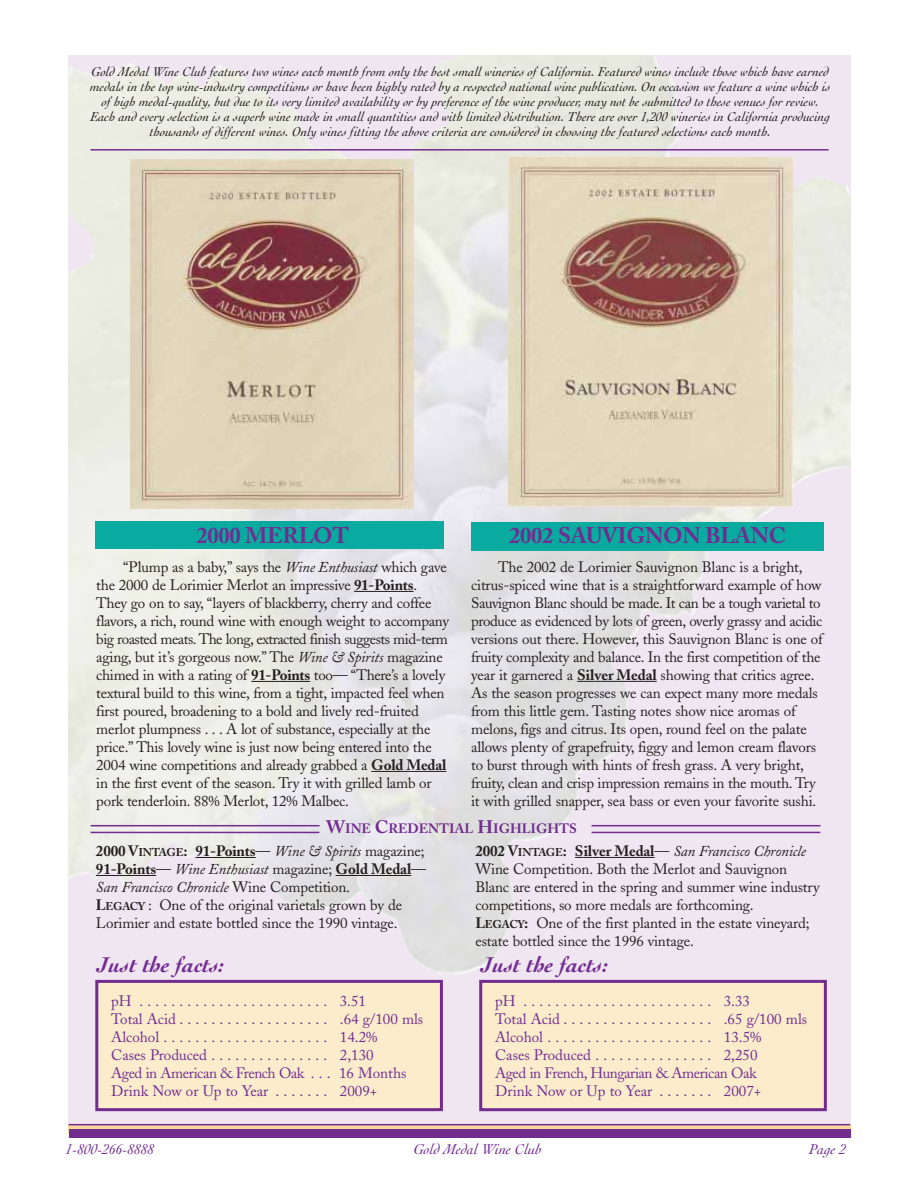
<style>
.page{position:relative;width:918px;height:1188px;background:#fff}
.page>*{position:absolute;margin:0;border:0;box-sizing:border-box;transform-origin:0 0}
.t1{font:700 22.5px "Adobe Caslon";letter-spacing:-.01em;color:#722c90}
.t2{font:italic 700 22.5px "Cochin";color:#722c90}
.t3{font:15px/18px "Adobe Caslon";letter-spacing:-.015em;color:#241f1f}
.t4{font:15px/18px "Adobe Caslon";color:#722c90}
.t5{font:italic 15px "Cochin";color:#722c90}
.t6{font:italic 13.5px/15px "Cochin";color:#241f1f;text-align:center}
.t7{font:700 13.5px "Adobe Caslon";color:#722c90}
.s1{font-style:italic}
.s2{font-weight:700}
.s3{font-size:18px}
.s4{font-weight:700;font-size:11.25px}
</style>
<div class="page">
<svg style="left:68px;top:1124px;width:782px;height:10px;background:#d0a797"></svg>
<svg style="left:68px;top:616px;width:782px;height:508px;background:#ebe5ec"></svg>
<img style="left:68px;top:55px;width:782px;height:561px">
<div style="left:97px;top:981px;width:344px;height:129px;background:#fbeccc"></div>
<div style="left:95px;top:980px;width:348px;height:131px;border:3px solid #722c90"></div>
<div style="left:95px;top:522px;width:349px;height:27px;background:#09aba0"></div>
<div style="left:472px;top:522px;width:352px;height:29px;background:#09aba0"></div>
<svg style="left:354px;top:591px;width:29px;height:1px"></svg>
<hr style="left:383px;top:591px;width:31px;height:1px;background:#241f1f">
<svg style="left:251px;top:681px;width:29px;height:1px"></svg>
<hr style="left:280px;top:681px;width:30px;height:1px;background:#241f1f">
<hr style="left:371px;top:771px;width:75px;height:1px;background:#241f1f">
<svg style="left:577px;top:681px;width:24px;height:1px"></svg>
<hr style="left:601px;top:681px;width:56px;height:1px;background:#241f1f">
<hr style="left:91px;top:149px;width:738px;height:2px;background:#722c90">
<hr style="left:91px;top:825px;width:229px;height:1px;background:#722c90">
<hr style="left:91px;top:832px;width:228px;height:1px;background:#722c90">
<hr style="left:592px;top:825px;width:229px;height:1px;background:#722c90">
<hr style="left:592px;top:832px;width:228px;height:1px;background:#722c90">
<hr style="left:69px;top:1124px;width:781px;height:1px;background:#722c90">
<div style="left:69px;top:1130px;width:781px;height:8px;background:#722c90"></div>
<div style="left:481px;top:981px;width:344px;height:129px;background:#fbeccc"></div>
<div style="left:479px;top:980px;width:348px;height:131px;border:3px solid #722c90"></div>
<svg style="left:196px;top:857px;width:29px;height:1px"></svg>
<hr style="left:225px;top:857px;width:31px;height:1px;background:#241f1f">
<svg style="left:96px;top:875px;width:29px;height:1px"></svg>
<hr style="left:125px;top:875px;width:31px;height:1px;background:#241f1f">
<hr style="left:336px;top:875px;width:75px;height:1px;background:#241f1f">
<svg style="left:575px;top:857px;width:24px;height:1px"></svg>
<hr style="left:599px;top:857px;width:56px;height:1px;background:#241f1f">
<img style="left:130px;top:160px;width:283px;height:349px">
<img style="left:509px;top:158px;width:284px;height:348px">
<p class="t6" style="left:90px;top:65px;width:742px">Gold Medal Wine Club features two wines each month from only the best small wineries of California. Featured wines include those which have earned medals in the top wine-industry competitions or have been highly rated by a respected national wine publication. On occasion we feature a wine which is of high medal-quality, but due to its very limited availability or by preference of the wine producer, may not be submitted to these venues for review.<br>Each and every selection is a superb wine made in small quantities and with limited distribution. There are over 1,200 wineries in California producing thousands of different wines. Only wines fitting the above criteria are considered in choosing the featured selections each month.</p>
<h1 class="t1" style="left:196px;top:527px;width:154px">2000 MERLOT</h1>
<p class="t3" style="left:96px;top:560px;width:354px;text-indent:27px">“Plump as a baby,” says the <span class="s1">Wine Enthusiast</span> which gave the 2000 de Lorimier Merlot an impressive <span class="s2">91-Points</span>.<br>They go on to say, “layers of blackberry, cherry and coffee flavors, a rich, round wine with enough weight to accompany big roasted meats. The long, extracted finish suggests mid-term aging, but it’s gorgeous now.” The <span class="s1">Wine &amp; Spirits</span> magazine chimed in with a rating of <span class="s2">91-Points</span> too— “There’s a lovely textural build to this wine, from a tight, impacted feel when first poured, broadening to a bold and lively red-fruited merlot plumpness . . . A lot of substance, especially at the price.” This lovely wine is just now being entered into the 2004 wine competitions and already grabbed a <span class="s2">Gold Medal </span>in the first event of the season. Try it with grilled lamb or pork tenderloin. 88% Merlot, 12% Malbec.</p>
<h1 class="t1" style="left:509px;top:526px;width:278px">2002 SAUVIGNON BLANC</h1>
<p class="t3" style="left:471px;top:560px;width:353px;text-indent:27px">The 2002 de Lorimier Sauvignon Blanc is a bright, citrus-spiced wine that is a straightforward example of how Sauvignon Blanc should be made. It can be a tough varietal to produce as evidenced by lots of green, overly grassy and acidic versions out there. However, this Sauvignon Blanc is one of fruity complexity and balance. In the first competition of the year it garnered a <span class="s2">Silver Medal</span> showing that critics agree.<br>As the season progresses we can expect many more medals from this little gem. Tasting notes show nice aromas of melons, figs and citrus. Its open, round feel on the palate allows plenty of grapefruity, figgy and lemon cream flavors to burst through with hints of fresh grass. A very bright, fruity, clean and crisp impression remains in the mouth. Try it with grilled snapper, sea bass or even your favorite sushi.</p>
<p class="t7" style="left:326px;top:823px;width:252px"><span class="s3">W</span>INE <span class="s3">C</span>REDENTIAL <span class="s3">H</span>IGHLIGHTS</p>
<p class="t3" style="left:96px;top:844px;width:332px"><span class="s2">2000 V</span><span class="s4">INTAGE</span><span class="s2">: 91-Points</span>— <span class="s1">Wine &amp; Spirits</span> magazine; <span class="s2">91-Points</span>— <span class="s1">Wine Enthusiast</span> magazine; <span class="s2">Gold Medal</span>— <span class="s1">San Francisco Chronicle</span> Wine Competition.<br><span class="s2">L</span><span class="s4">EGACY</span> : One of the original varietals grown by de Lorimier and estate bottled since the 1990 vintage.</p>
<p class="t3" style="left:475px;top:844px;width:346px"><span class="s2">2002 V</span><span class="s4">INTAGE</span><span class="s2">: Silver Medal</span>— <span class="s1">San Francisco Chronicle </span>Wine Competition. Both the Merlot and Sauvignon Blanc are entered in the spring and summer wine industry competitions, so more medals are forthcoming.<br><span class="s2">L</span><span class="s4">EGACY</span><span class="s2">:</span> One of the first planted in the estate vineyard; estate bottled since the 1996 vintage.</p>
<h1 class="t2" style="left:97px;top:956px;width:129px">Just the facts:</h1>
<p class="t4" style="left:111px;top:994px;width:314px">pH . . . . . . . . . . . . . . . . . . . . . . . . 3.51<br>Total Acid . . . . . . . . . . . . . . . . . . . .64 g/100 mls Alcohol . . . . . . . . . . . . . . . . . . . . . 14.2%<br>Cases Produced . . . . . . . . . . . . . . . 2,130<br>Aged in American &amp; French Oak . . . 16 Months Drink Now or Up to Year . . . . . . . 2009+</p>
<h1 class="t2" style="left:481px;top:956px;width:129px">Just the facts:</h1>
<p class="t4" style="left:495px;top:994px;width:314px">pH . . . . . . . . . . . . . . . . . . . . . . . . 3.33<br>Total Acid . . . . . . . . . . . . . . . . . . . .65 g/100 mls Alcohol . . . . . . . . . . . . . . . . . . . . . 13.5%<br>Cases Produced . . . . . . . . . . . . . . . 2,250<br>Aged in French, Hungarian &amp; American Oak<br>Drink Now or Up to Year . . . . . . . 2007+</p>
<p class="t5" style="left:66px;top:1143px;width:90px">1-800-266-8888</p>
<p class="t5" style="left:414px;top:1143px;width:130px">Gold Medal Wine Club</p>
<p class="t5" style="left:809px;top:1143px;width:38px">Page 2</p>
</div>
